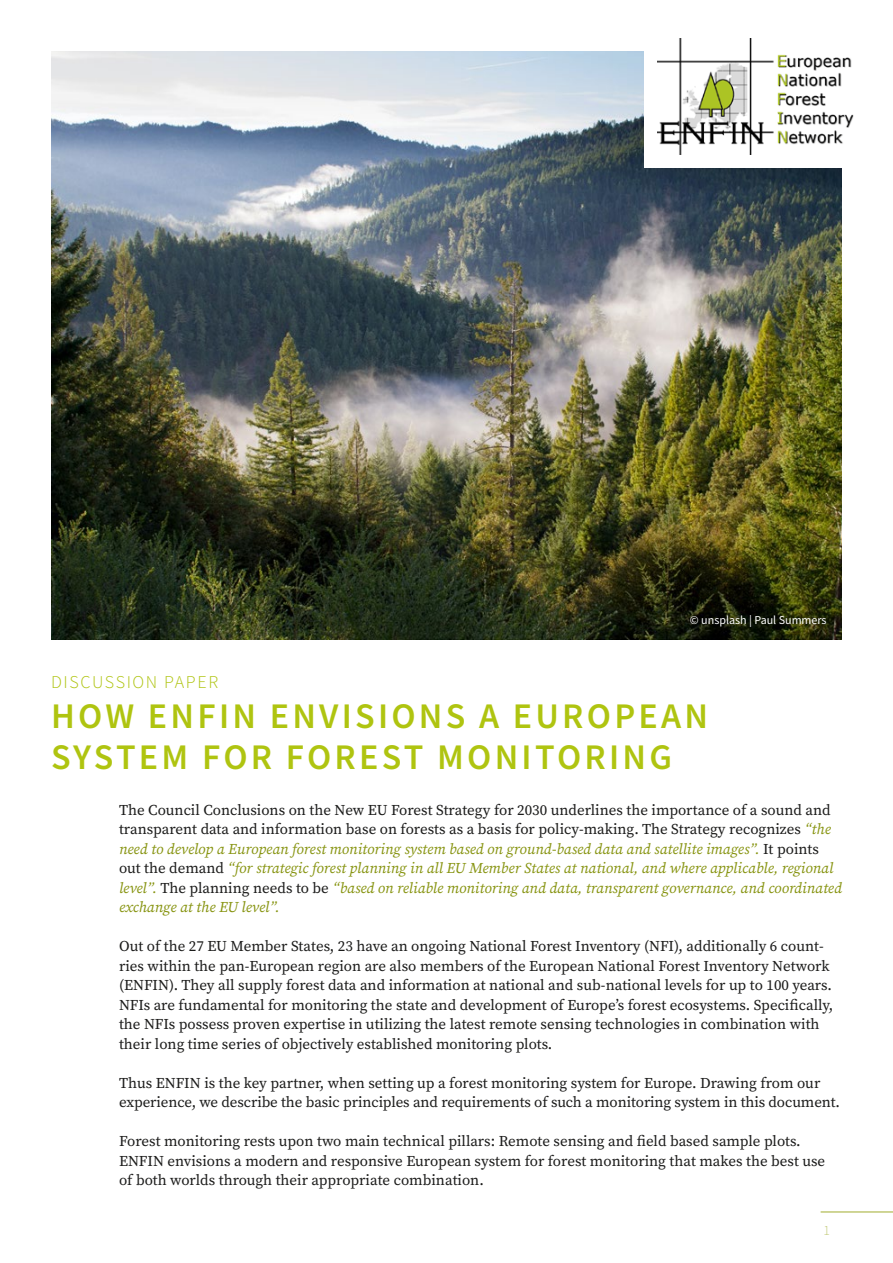
<style>
.page{position:relative;width:893px;height:1263px;background:#fff}
.page>*{position:absolute;margin:0;border:0;box-sizing:border-box;transform-origin:0 0}
.t1{font:600 36px/40.5px "Source Sans Pro";letter-spacing:.09em;color:#afc410}
.t2{font:300 18px "Source Sans Pro";letter-spacing:.09em;color:#afc410}
.t3{font:15px/19.5px "Source Serif Variable";color:#1b1b1a}
.t4{font:italic 15px/19.5px "Source Serif Variable";color:#879411}
.t5{font:300 13.5px "Source Sans Pro";color:#c0c874}
.t6{font:12px "Source Sans Pro";color:#fff}
.s1{font-style:normal;color:#1b1b1a}
</style>
<div class="page">
<hr style="left:821px;top:1211px;width:72px;height:1px;background:#c0c874">
<img style="left:51px;top:51px;width:791px;height:588px">
<div style="left:645px;top:0;width:248px;height:168px;background:#fff"></div>
<img style="left:657px;top:39px;width:196px;height:116px">
<p class="t6" style="left:690px;top:612px;width:138px">© unsplash | Paul Summers</p>
<p class="t2" style="left:51px;top:671px;width:169px">DISCUSSION PAPER</p>
<h1 class="t1" style="left:51px;top:696px;width:659px">HOW ENFIN ENVISIONS A EUROPEAN<br>SYSTEM FOR FOREST MONITORING</h1>
<p class="t4" style="left:119px;top:800px;width:724px"><span class="s1">The Council Conclusions on the New EU Forest Strategy for 2030 underlines the importance of a sound and transparent data and information base on forests as a basis for policy-making. The Strategy recognizes</span> “the need to develop a European forest monitoring system based on ground-based data and satellite images”. <span class="s1">It points out the demand</span> “for strategic forest planning in all EU Member States at national, and where applicable, regional level”. <span class="s1">The planning needs to be</span> “based on reliable monitoring and data, transparent governance, and coordinated exchange at the EU level”.</p>
<p class="t3" style="left:119px;top:936px;width:716px">Out of the 27 EU Member States, 23 have an ongoing National Forest Inventory (NFI), additionally 6 count&shy;ries within the pan-European region are also members of the European National Forest Inventory Network (ENFIN). They all supply forest data and information at national and sub-national levels for up to 100 years.<br>NFIs are fundamental for monitoring the state and development of Europe’s forest ecosystems. Specifically, the NFIs possess proven expertise in utilizing the latest remote sensing technologies in combination with their long time series of objectively established monitoring plots.</p>
<p class="t3" style="left:119px;top:1073px;width:722px">Thus ENFIN is the key partner, when setting up a forest monitoring system for Europe. Drawing from our experience, we describe the basic principles and requirements of such a monitoring system in this document.</p>
<p class="t3" style="left:119px;top:1131px;width:708px">Forest monitoring rests upon two main technical pillars: Remote sensing and field based sample plots.<br>ENFIN envisions a modern and responsive European system for forest monitoring that makes the best use of both worlds through their appropriate combination.</p>
<p class="t5" style="left:823px;top:1222px;width:8px">1</p>
</div>
